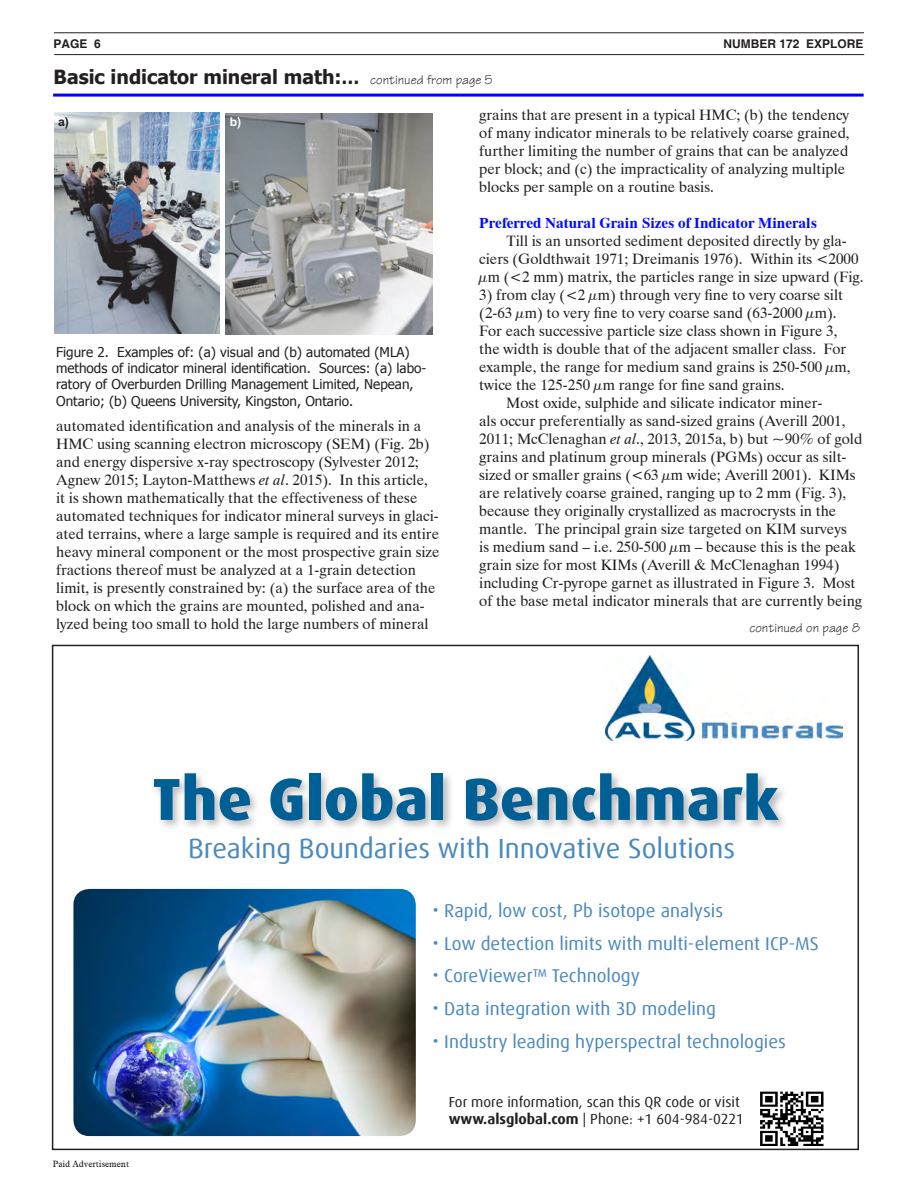
<style>
.page{position:relative;width:918px;height:1188px;background:#fff}
.page>*{position:absolute;margin:0;border:0;box-sizing:border-box;transform-origin:0 0}
.t1{font:800 59.4px "Dax Offc Pro";color:#005f95}
.t2{font:27.75px "Dax Offc Pro";color:#4a89be}
.t3{font:700 19.5px "Tahoma";color:#231f20}
.t4{font:18.45px "Dax Offc Pro";color:#4a89be}
.t5{font:15px/18px "Dutch 801 BT";color:#231f20}
.t6{font:700 15px "Dutch 801 BT";color:#010bff}
.t7{font:14.55px/17.4px "Dax Offc Pro";color:#231f20}
.t8{font:13.5px/16.2px "Tahoma";color:#231f20}
.t9{font:13.5px "Tekton";color:#231f20}
.t10{font:700 12.3px "Arial";color:#231f20}
.t11{font:700 12.3px "Arial";color:#fff}
.t12{font:700 12px "Helvetica";color:#231f20}
.t13{font:9px "Aldine 721 BT";color:#231f20}
.s1{font-size:18px}
.s2{font-family:"Tekton";font-weight:400;font-size:13.5px}
.s3{font-style:italic}
.s4{font-size:19.8px}
.s5{font-weight:700}
</style>
<div class="page">
<hr style="left:54px;top:32px;width:810px;height:1px;background:#231f20">
<hr style="left:54px;top:54px;width:810px;height:1px;background:#231f20">
<img style="left:73px;top:889px;width:343px;height:247px">
<div style="left:151px;top:770px;width:638px;height:62px;background:#231f20;opacity:.3"></div>
<img style="left:605px;top:656px;width:238px;height:84px">
<img style="left:750px;top:1091px;width:84px;height:60px">
<hr style="left:53px;top:94px;width:811px;height:3px;background:#0001f8">
<img style="left:225px;top:114px;width:207px;height:221px">
<img style="left:54px;top:113px;width:166px;height:220px">
<p class="t12" style="left:53px;top:36px;width:49px">PAGE 6</p>
<p class="t12" style="left:724px;top:36px;width:142px">NUMBER 172 EXPLORE</p>
<p class="t3" style="left:54px;top:63px;width:440px">Basic indicator mineral math:<span class="s1">…</span> <span class="s2">continued from page 5</span></p>
<p class="t10" style="left:58px;top:117px;width:12px">a)</p>
<p class="t11" style="left:230px;top:117px;width:13px">b)</p>
<p class="t5" style="left:479px;top:106px;width:372px">grains that are present in a typical HMC; (b) the tendency of many indicator minerals to be relatively coarse grained, further limiting the number of grains that can be analyzed per block; and (c) the impracticality of analyzing multiple blocks per sample on a routine basis.</p>
<p class="t6" style="left:479px;top:213px;width:339px">Preferred Natural Grain Sizes of Indicator Minerals</p>
<p class="t5" style="left:479px;top:232px;width:386px;text-indent:27px">Till is an unsorted sediment deposited directly by gla&shy;ciers (Goldthwait 1971; Dreimanis 1976). Within its &lt;2000 µm (&lt;2 mm) matrix, the particles range in size upward (Fig.</p>
<p class="t5" style="left:479px;top:286px;width:373px">3) from clay (&lt;2 µm) through very fine to very coarse silt (2-63 µm) to very fine to very coarse sand (63-2000 µm).<br>For each successive particle size class shown in Figure 3, the width is double that of the adjacent smaller class. For example, the range for medium sand grains is 250-500 µm, twice the 125-250 µm range for fine sand grains.</p>
<p class="t5" style="left:479px;top:394px;width:384px;text-indent:27px">Most oxide, sulphide and silicate indicator miner-<br>als occur preferentially as sand-sized grains (Averill 2001, 2011; McClenaghan <span class="s3">et al</span>., 2013, 2015a, b) but ~90% of gold grains and platinum group minerals (PGMs) occur as silt&shy;sized or smaller grains (&lt;63 µm wide; Averill 2001). KIMs are relatively coarse grained, ranging up to 2 mm (Fig. 3), because they originally crystallized as macrocrysts in the mantle. The principal grain size targeted on KIM surveys<br>is medium sand – i.e. 250-500 µm – because this is the peak grain size for most KIMs (Averill &amp; McClenaghan 1994) including Cr-pyrope garnet as illustrated in Figure 3. Most of the base metal indicator minerals that are currently being</p>
<p class="t8" style="left:56px;top:345px;width:372px">Figure 2. Examples of: (a) visual and (b) automated (MLA) methods of indicator mineral identification. Sources: (a) labo&shy;ratory of Overburden Drilling Management Limited, Nepean, Ontario; (b) Queens University, Kingston, Ontario.</p>
<p class="t5" style="left:56px;top:417px;width:385px">automated identification and analysis of the minerals in a HMC using scanning electron microscopy (SEM) (Fig. 2b) and energy dispersive x-ray spectroscopy (Sylvester 2012; Agnew 2015; Layton-Matthews <span class="s3">et al</span>. 2015). In this article, it is shown mathematically that the effectiveness of these automated techniques for indicator mineral surveys in glaci&shy;ated terrains, where a large sample is required and its entire heavy mineral component or the most prospective grain size fractions thereof must be analyzed at a 1-grain detection limit, is presently constrained by: (a) the surface area of the block on which the grains are mounted, polished and ana&shy;lyzed being too small to hold the large numbers of mineral</p>
<p class="t9" style="left:749px;top:619px;width:112px">continued on page 8</p>
<p class="t1" style="left:152px;top:761px;width:628px">The Global Benchmark</p>
<p class="t2" style="left:188px;top:830px;width:549px">Breaking Boundaries with Innovative Solutions</p>
<p class="t4" style="left:433px;top:898px;width:292px"><span class="s4">•</span> Rapid, low cost, Pb isotope analysis</p>
<p class="t4" style="left:433px;top:931px;width:388px"><span class="s4">•</span> Low detection limits with multi-element ICP-MS</p>
<p class="t4" style="left:433px;top:964px;width:209px"><span class="s4">•</span> CoreViewer™ Technology</p>
<p class="t4" style="left:433px;top:997px;width:285px"><span class="s4">•</span> Data integration with 3D modeling</p>
<p class="t4" style="left:433px;top:1030px;width:355px"><span class="s4">•</span> Industry leading hyperspectral technologies</p>
<p class="t13" style="left:53px;top:1158px;width:78px">Paid Advertisement</p>
<p class="t7" style="left:449px;top:1093px;width:296px">For more information, scan this QR code or visit <span class="s5">www.alsglobal.com</span> | Phone: +1 604-984-0221</p>
</div>
